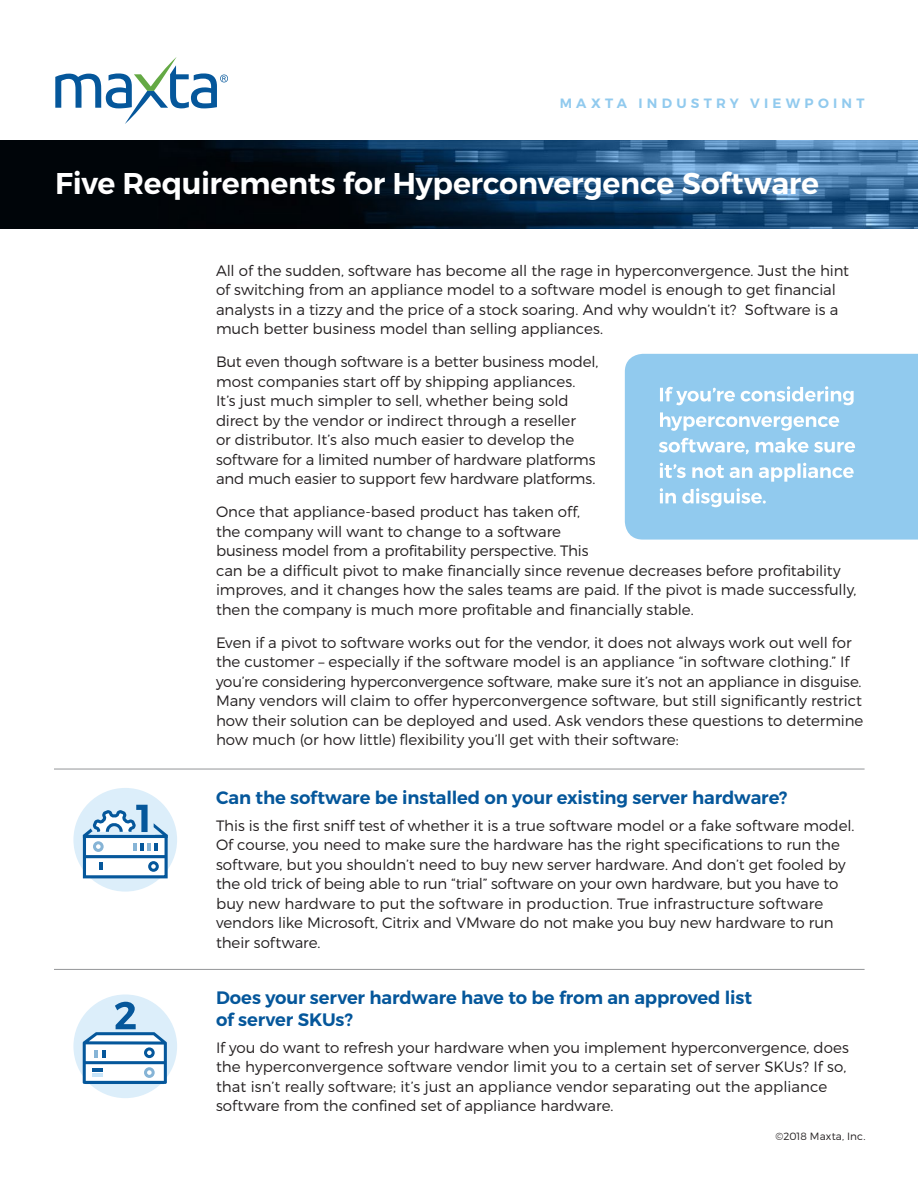
<style>
.page{position:relative;width:918px;height:1188px;background:#fff}
.page>*{position:absolute;margin:0;border:0;box-sizing:border-box;transform-origin:0 0}
.t1{font:600 30px "Montserrat";letter-spacing:-.01em;color:#fff}
.t2{font:600 18px/22.5px "Montserrat";letter-spacing:-.005em;color:#05579b}
.t3{font:300 15px/19.5px "Montserrat";letter-spacing:-.005em;color:#231f20}
.t4{font:600 13.5px "Montserrat";letter-spacing:.315em;color:#91caee}
.t5{font:300 10.5px "Montserrat";letter-spacing:.01em;color:#231f20}
</style>
<div class="page">
<div style="left:625px;top:354px;width:293px;height:186px;background:#91caee"></div>
<svg style="left:55px;top:57px;width:173px;height:67px"></svg>
<img style="left:0;top:140px;width:918px;height:89px">
<hr style="left:54px;top:769px;width:811px;height:1px;background:#939598">
<hr style="left:54px;top:969px;width:811px;height:1px;background:#939598">
<div style="left:73px;top:788px;width:104px;height:104px;background:#dceefa;border-radius:50%"></div>
<div style="left:84px;top:838px;width:82px;height:19px;background:#fff"></div>
<div style="left:85px;top:857px;width:80px;height:20px;background:#fff"></div>
<div style="left:83px;top:835px;width:85px;height:43px;border:3px solid #05579b"></div>
<hr style="left:84px;top:855px;width:82px;height:3px;background:#05579b">
<svg style="left:99px;top:863px;width:4px;height:7px"></svg>
<svg style="left:148px;top:861px;width:11px;height:11px"></svg>
<svg style="left:83px;top:805px;width:85px;height:47px"></svg>
<div style="left:73px;top:994px;width:104px;height:104px;background:#dceefa;border-radius:50%"></div>
<svg style="left:83px;top:1002px;width:84px;height:82px"></svg>
<svg style="left:660px;top:488px;width:106px;height:19px"></svg>
<svg style="left:660px;top:463px;width:194px;height:19px"></svg>
<svg style="left:659px;top:438px;width:196px;height:16px"></svg>
<svg style="left:660px;top:412px;width:179px;height:19px"></svg>
<svg style="left:660px;top:386px;width:194px;height:19px"></svg>
<p class="t4" style="left:560px;top:95px;width:306px">MAXTA INDUSTRY VIEWPOINT</p>
<h1 class="t1" style="left:55px;top:165px;width:765px">Five Requirements for Hyperconvergence Software</h1>
<p class="t3" style="left:216px;top:260px;width:635px">All of the sudden, software has become all the rage in hyperconvergence. Just the hint of switching from an appliance model to a software model is enough to get financial analysts in a tizzy and the price of a stock soaring. And why wouldn’t it? Software is a much better business model than selling appliances.</p>
<p class="t3" style="left:216px;top:352px;width:384px">But even though software is a better business model, most companies start off by shipping appliances.<br>It’s just much simpler to sell, whether being sold direct by the vendor or indirect through a reseller<br>or distributor. It’s also much easier to develop the software for a limited number of hardware platforms and much easier to support few hardware platforms.</p>
<p class="t3" style="left:216px;top:502px;width:642px">Once that appliance-based product has taken off,<br>the company will want to change to a software<br>business model from a profitability perspective. This<br>can be a difficult pivot to make financially since revenue decreases before profitability improves, and it changes how the sales teams are paid. If the pivot is made successfully, then the company is much more profitable and financially stable.</p>
<p class="t3" style="left:216px;top:632px;width:649px">Even if a pivot to software works out for the vendor, it does not always work out well for the customer – especially if the software model is an appliance “in software clothing.” If you’re considering hyperconvergence software, make sure it’s not an appliance in disguise.<br>Many vendors will claim to offer hyperconvergence software, but still significantly restrict how their solution can be deployed and used. Ask vendors these questions to determine how much (or how little) flexibility you’ll get with their software:</p>
<p class="t2" style="left:216px;top:787px;width:573px">Can the software be installed on your existing server hardware?</p>
<p class="t3" style="left:216px;top:815px;width:640px">This is the first sniff test of whether it is a true software model or a fake software model.<br>Of course, you need to make sure the hardware has the right specifications to run the software, but you shouldn’t need to buy new server hardware. And don’t get fooled by the old trick of being able to run “trial” software on your own hardware, but you have to buy new hardware to put the software in production. True infrastructure software vendors like Microsoft, Citrix and VMware do not make you buy new hardware to run their software.</p>
<p class="t2" style="left:216px;top:986px;width:538px">Does your server hardware have to be from an approved list of server SKUs?</p>
<p class="t3" style="left:216px;top:1037px;width:634px">If you do want to refresh your hardware when you implement hyperconvergence, does the hyperconvergence software vendor limit you to a certain set of server SKUs? If so, that isn’t really software; it’s just an appliance vendor separating out the appliance software from the confined set of appliance hardware.</p>
<p class="t5" style="left:776px;top:1130px;width:91px">©2018 Maxta, Inc.</p>
</div>
